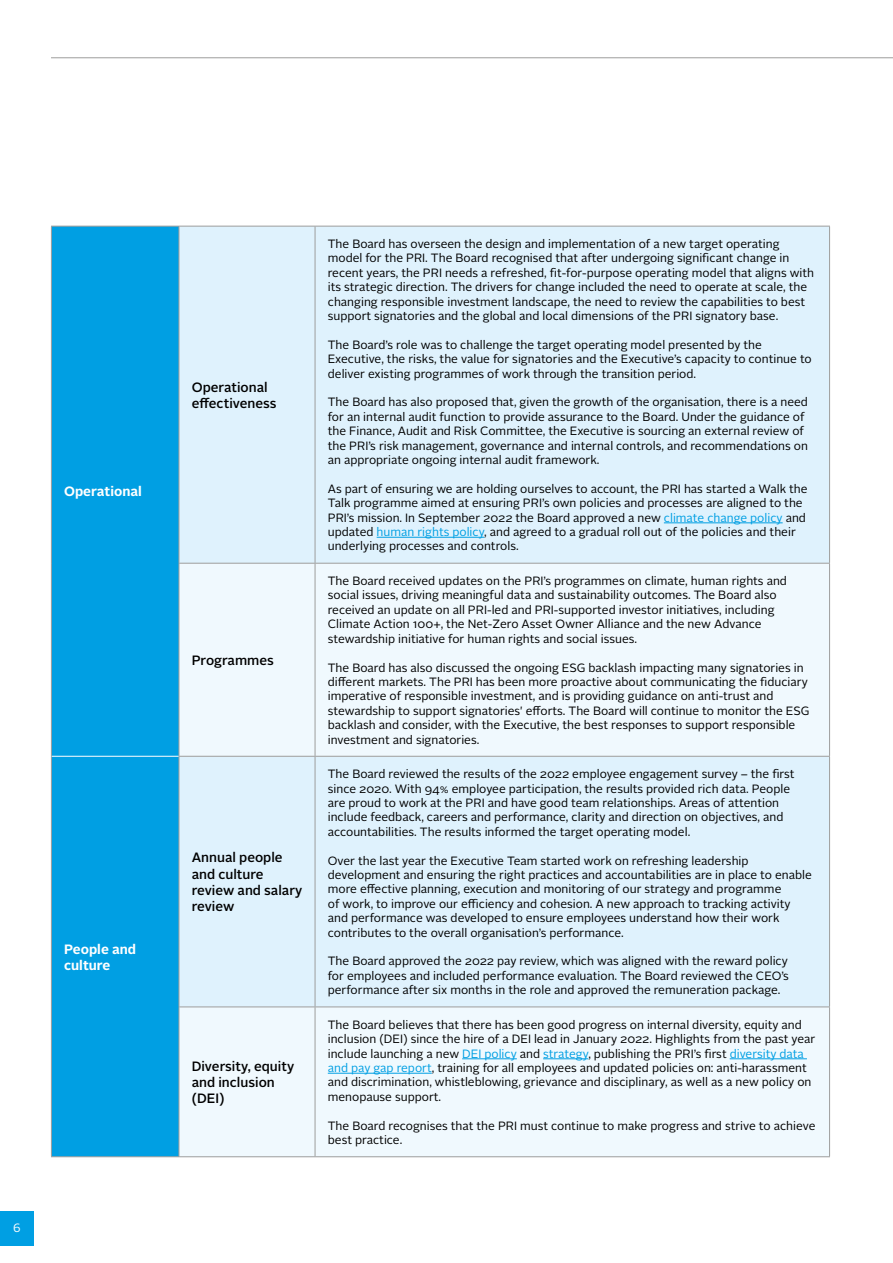
<style>
.page{position:relative;width:893px;height:1263px;background:#fff}
.page>*{position:absolute;margin:0;border:0;box-sizing:border-box;transform-origin:0 0}
.t1{font:500 13.5px/16.2px "Alright Sans";color:#000}
.t2{font:700 13.5px/16.2px "Alright Sans";color:#fff}
.t3{font:12px/14.4px "Alright Sans";color:#000}
.t4{font:12px "Alright Sans";color:#fff}
.s1{color:#009fe3}
</style>
<div class="page">
<hr style="left:51px;top:57px;width:842px;height:1px;background:#9d9d9c">
<div style="left:0;top:1212px;width:34px;height:34px;background:#009fe3"></div>
<div style="left:52px;top:227px;width:127px;height:929px;background:#009fe3"></div>
<div style="left:180px;top:227px;width:649px;height:336px;background:#dff2fd"></div>
<svg style="left:180px;top:564px;width:649px;height:592px;fill:#f0f9fe"></svg>
<hr style="left:51px;top:226px;width:128px;height:1px;background:#9d9d9c">
<hr style="left:51px;top:226px;width:1px;height:337px;background:#9d9d9c">
<hr style="left:179px;top:226px;width:136px;height:1px;background:#9d9d9c">
<hr style="left:179px;top:226px;width:1px;height:337px;background:#9d9d9c">
<hr style="left:315px;top:226px;width:515px;height:1px;background:#9d9d9c">
<hr style="left:315px;top:226px;width:1px;height:337px;background:#9d9d9c">
<hr style="left:829px;top:226px;width:1px;height:337px;background:#9d9d9c">
<hr style="left:51px;top:563px;width:1px;height:193px;background:#9d9d9c">
<hr style="left:179px;top:563px;width:136px;height:1px;background:#9d9d9c">
<hr style="left:179px;top:564px;width:1px;height:192px;background:#9d9d9c">
<hr style="left:315px;top:563px;width:515px;height:1px;background:#9d9d9c">
<hr style="left:315px;top:564px;width:1px;height:192px;background:#9d9d9c">
<hr style="left:829px;top:564px;width:1px;height:192px;background:#9d9d9c">
<hr style="left:51px;top:756px;width:1px;height:251px;background:#9d9d9c">
<hr style="left:179px;top:756px;width:136px;height:1px;background:#9d9d9c">
<hr style="left:179px;top:757px;width:1px;height:249px;background:#9d9d9c">
<hr style="left:315px;top:756px;width:515px;height:1px;background:#9d9d9c">
<hr style="left:315px;top:757px;width:1px;height:249px;background:#9d9d9c">
<hr style="left:829px;top:757px;width:1px;height:249px;background:#9d9d9c">
<hr style="left:51px;top:1007px;width:1px;height:149px;background:#9d9d9c">
<hr style="left:179px;top:1006px;width:136px;height:1px;background:#9d9d9c">
<hr style="left:179px;top:1007px;width:1px;height:149px;background:#9d9d9c">
<hr style="left:315px;top:1006px;width:515px;height:1px;background:#9d9d9c">
<hr style="left:315px;top:1007px;width:1px;height:149px;background:#9d9d9c">
<hr style="left:829px;top:1007px;width:1px;height:149px;background:#9d9d9c">
<hr style="left:51px;top:1156px;width:128px;height:1px;background:#9d9d9c">
<hr style="left:179px;top:1156px;width:136px;height:1px;background:#9d9d9c">
<hr style="left:315px;top:1156px;width:515px;height:1px;background:#9d9d9c">
<hr style="left:52px;top:756px;width:127px;height:1px;background:#fff">
<hr style="left:664px;top:522px;width:119px;height:1px;background:#009fe3">
<hr style="left:377px;top:537px;width:107px;height:1px;background:#009fe3">
<hr style="left:462px;top:1058px;width:55px;height:1px;background:#009fe3">
<hr style="left:543px;top:1058px;width:45px;height:1px;background:#009fe3">
<hr style="left:730px;top:1058px;width:77px;height:1px;background:#009fe3">
<hr style="left:328px;top:1073px;width:104px;height:1px;background:#009fe3">
<p class="t2" style="left:64px;top:484px;width:79px">Operational</p>
<p class="t2" style="left:64px;top:941px;width:73px">People and culture</p>
<p class="t4" style="left:13px;top:1220px;width:9px">6</p>
<p class="t1" style="left:192px;top:379px;width:86px">Operational effectiveness</p>
<p class="t1" style="left:192px;top:652px;width:84px">Programmes</p>
<p class="t1" style="left:192px;top:850px;width:112px">Annual people and culture review and salary review</p>
<p class="t1" style="left:192px;top:1058px;width:104px">Diversity, equity and inclusion (DEI)</p>
<p class="t3" style="left:328px;top:237px;width:488px">The Board has overseen the design and implementation of a new target operating model for the PRI. The Board recognised that after undergoing significant change in recent years, the PRI needs a refreshed, fit-for-purpose operating model that aligns with its strategic direction. The drivers for change included the need to operate at scale, the changing responsible investment landscape, the need to review the capabilities to best support signatories and the global and local dimensions of the PRI signatory base.</p>
<p class="t3" style="left:328px;top:338px;width:485px">The Board’s role was to challenge the target operating model presented by the<br>Executive, the risks, the value for signatories and the Executive’s capacity to continue to deliver existing programmes of work through the transition period.</p>
<p class="t3" style="left:328px;top:395px;width:482px">The Board has also proposed that, given the growth of the organisation, there is a need for an internal audit function to provide assurance to the Board. Under the guidance of the Finance, Audit and Risk Committee, the Executive is sourcing an external review of the PRI’s risk management, governance and internal controls, and recommendations on an appropriate ongoing internal audit framework.</p>
<p class="t3" style="left:328px;top:482px;width:481px">As part of ensuring we are holding ourselves to account, the PRI has started a Walk the Talk programme aimed at ensuring PRI’s own policies and processes are aligned to the PRI’s mission. In September 2022 the Board approved a new <span class="s1">climate change policy</span> and updated <span class="s1">human rights policy</span>, and agreed to a gradual roll out of the policies and their underlying processes and controls.</p>
<p class="t3" style="left:328px;top:574px;width:461px">The Board received updates on the PRI’s programmes on climate, human rights and social issues, driving meaningful data and sustainability outcomes. The Board also received an update on all PRI-led and PRI-supported investor initiatives, including Climate Action 100+, the Net-Zero Asset Owner Alliance and the new Advance stewardship initiative for human rights and social issues.</p>
<p class="t3" style="left:328px;top:660px;width:483px">The Board has also discussed the ongoing ESG backlash impacting many signatories in different markets. The PRI has been more proactive about communicating the fiduciary imperative of responsible investment, and is providing guidance on anti-trust and stewardship to support signatories' efforts. The Board will continue to monitor the ESG backlash and consider, with the Executive, the best responses to support responsible investment and signatories.</p>
<p class="t3" style="left:328px;top:767px;width:468px">The Board reviewed the results of the 2022 employee engagement survey – the first since 2020. With 94% employee participation, the results provided rich data. People are proud to work at the PRI and have good team relationships. Areas of attention include feedback, careers and performance, clarity and direction on objectives, and accountabilities. The results informed the target operating model.</p>
<p class="t3" style="left:328px;top:853px;width:486px">Over the last year the Executive Team started work on refreshing leadership development and ensuring the right practices and accountabilities are in place to enable more effective planning, execution and monitoring of our strategy and programme<br>of work, to improve our efficiency and cohesion. A new approach to tracking activity and performance was developed to ensure employees understand how their work contributes to the overall organisation’s performance.</p>
<p class="t3" style="left:328px;top:954px;width:463px;text-align:justify">The Board approved the 2022 pay review, which was aligned with the reward policy for employees and included performance evaluation. The Board reviewed the CEO’s performance after six months in the role and approved the remuneration package.</p>
<p class="t3" style="left:328px;top:1017px;width:489px">The Board believes that there has been good progress on internal diversity, equity and inclusion (DEI) since the hire of a DEI lead in January 2022. Highlights from the past year include launching a new <span class="s1">DEI policy</span> and <span class="s1">strategy</span>, publishing the PRI’s first <span class="s1">diversity data and pay gap report</span>, training for all employees and updated policies on: anti-harassment and discrimination, whistleblowing, grievance and disciplinary, as well as a new policy on menopause support.</p>
<p class="t3" style="left:328px;top:1118px;width:489px">The Board recognises that the PRI must continue to make progress and strive to achieve best practice.</p>
</div>
